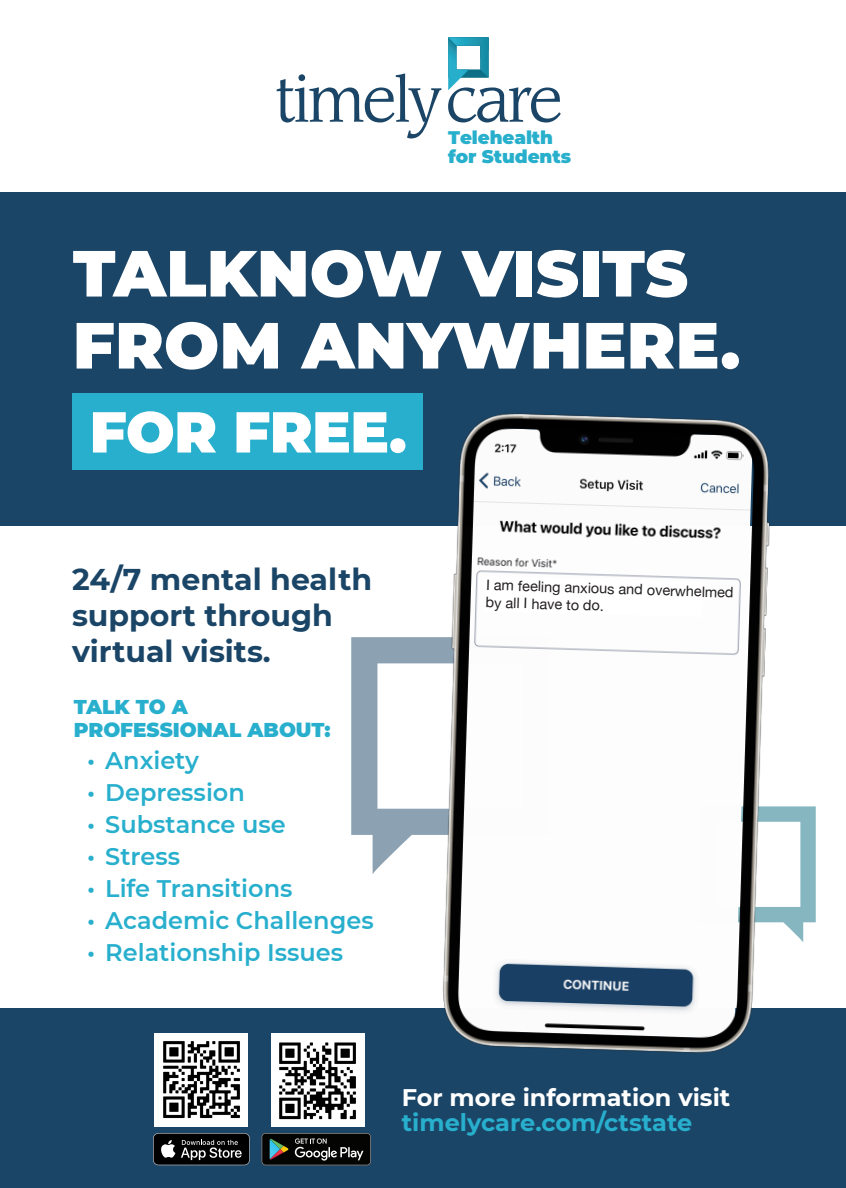
<style>
.page{position:relative;width:846px;height:1188px;background:#fff}
.page>*{position:absolute;margin:0;border:0;box-sizing:border-box;transform-origin:0 0}
.t1{font:900 65.1px/72px "Montserrat";letter-spacing:.005em;color:#fff}
.t2{font:300 64.3px "Sling";letter-spacing:-.05em;color:#1a4566}
.t3{font:900 57.6px "Montserrat";letter-spacing:-.01em;color:#fff}
.t4{font:700 30px/36px "Montserrat";color:#1b4566}
.t5{font:600 24px "Montserrat";color:#28afcd}
.t6{font:700 24px/25px "Montserrat";color:#fff}
.t7{font:900 20px "Montserrat";color:#28afcd}
.t8{font:900 18.3px/19px "Montserrat";letter-spacing:-.005em;color:#27afcc}
.t9{font:14.4px/17.6px "Helvetica Neue";color:#231f20}
.s1{color:#28afcd}
</style>
<div class="page">
<div style="left:0;top:1009px;width:846px;height:179px;background:#1b4566"></div>
<svg style="left:351px;top:637px;width:61px;height:237px;fill:#8ca2b3"></svg>
<svg style="left:797px;top:806px;width:19px;height:137px"></svg>
<div style="left:0;top:193px;width:846px;height:333px;background:#1b4566"></div>
<svg style="left:448px;top:37px;width:41px;height:53px"></svg>
<div style="left:73px;top:393px;width:350px;height:76px;background:#28afcd"></div>
<div style="left:271px;top:1034px;width:93px;height:93px;background:#fff"></div>
<img style="left:279px;top:1042px;width:77px;height:78px">
<div style="left:155px;top:1034px;width:93px;height:93px;background:#fff"></div>
<img style="left:163px;top:1041px;width:77px;height:78px">
<svg style="left:262px;top:1133px;width:109px;height:32px;background:#282a28"></svg>
<img style="left:270px;top:1139px;width:14px;height:7px">
<svg style="left:153px;top:1133px;width:97px;height:32px;background:#2f2f30"></svg>
<img style="left:412px;top:413px;width:385px;height:640px">
<svg style="left:484px;top:576px;width:219px;height:41px"></svg>
<p class="t2" style="left:275px;top:73px;width:290px">timely care</p>
<p class="t8" style="left:448px;top:127px;width:124px">Telehealth for Students</p>
<p class="t1" style="left:73px;top:233px;width:669px">TALKNOW VISITS<br>FROM ANYWHERE.</p>
<p class="t3" style="left:90px;top:389px;width:318px">FOR FREE.</p>
<p class="t4" style="left:72px;top:559px;width:302px">24/7 mental health support through virtual visits.</p>
<p class="t7" style="left:74px;top:692px;width:116px">TALK TO A</p>
<p class="t7" style="left:74px;top:715px;width:258px">PROFESSIONAL ABOUT:</p>
<p class="t5" style="left:87px;top:744px;width:113px">• Anxiety</p>
<p class="t5" style="left:87px;top:776px;width:159px">• Depression</p>
<p class="t5" style="left:87px;top:808px;width:200px">• Substance use</p>
<p class="t5" style="left:87px;top:840px;width:94px">• Stress</p>
<p class="t5" style="left:87px;top:872px;width:207px">• Life Transitions</p>
<p class="t5" style="left:87px;top:904px;width:288px">• Academic Challenges</p>
<p class="t5" style="left:87px;top:936px;width:257px">• Relationship Issues</p>
<p class="t9" style="left:487px;top:576px;width:249px;rotate:2deg">I am feeling anxious and overwhelmed by all I have to do.</p>
<p class="t6" style="left:402px;top:1084px;width:330px">For more information visit <span class="s1">timelycare.com/ctstate</span></p>
</div>
